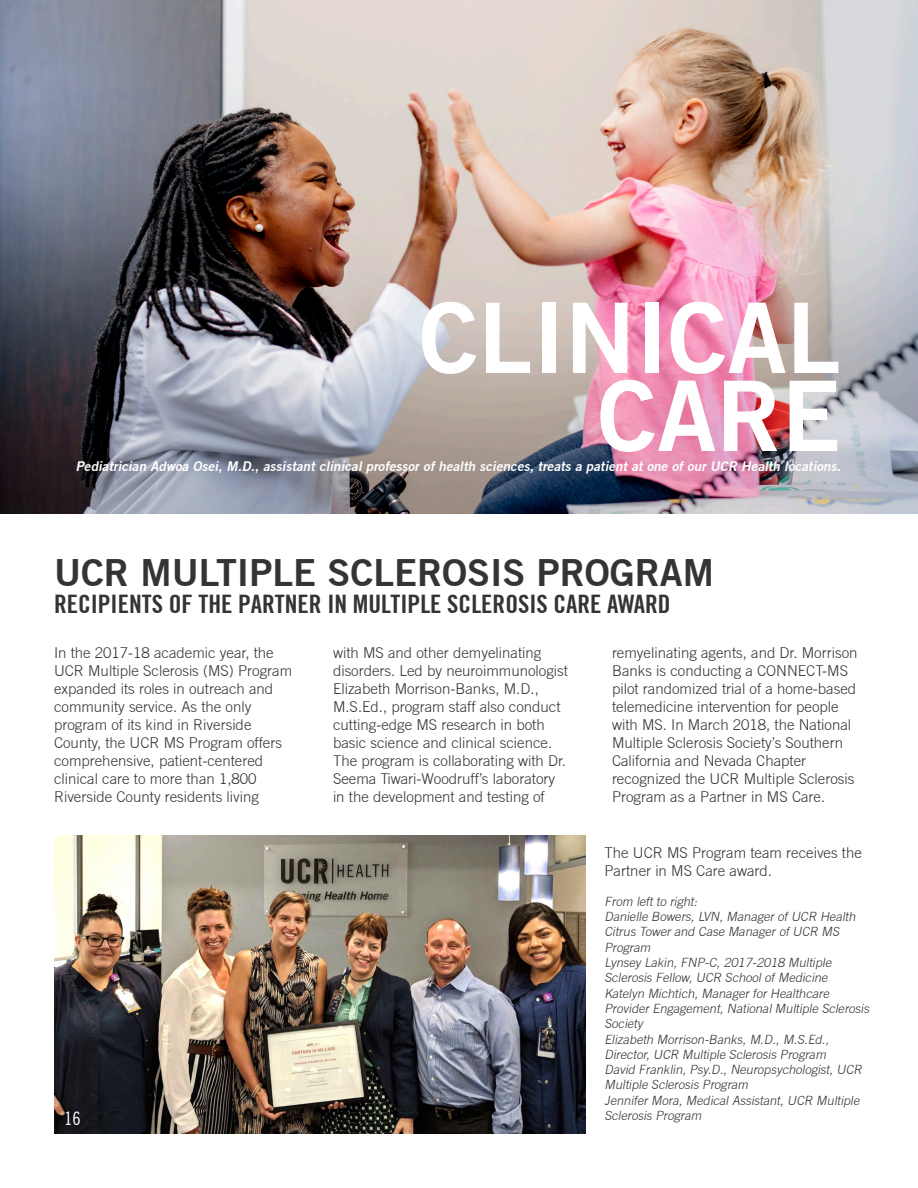
<style>
.page{position:relative;width:918px;height:1188px;background:#fff}
.page>*{position:absolute;margin:0;border:0;box-sizing:border-box;transform-origin:0 0}
.t1{font:700 97.35px "Trade Gothic No.2";color:#fff}
.t2{font:700 37.5px "Trade Gothic No.2";color:#333434}
.t3{font:700 condensed 25.5px "Trade Gothic No.20";color:#333434}
.t4{font:condensed 18.75px "Trade Gothic No.18";color:#fff}
.t5{font:300 15px/18px "Trade Gothic";color:#333434}
.t6{font:italic 700 13.5px "Trade Gothic No.2";color:#fff}
.t7{font:italic 300 12.75px/15.3px "Trade Gothic";color:#333434}
</style>
<div class="page">
<img style="left:54px;top:835px;width:531px;height:299px">
<img style="left:0;top:0;width:918px;height:514px">
<p class="t1" style="left:419px;top:278px;width:423px">CLINICAL</p>
<p class="t1" style="left:597px;top:356px;width:245px">CARE</p>
<p class="t6" style="left:76px;top:458px;width:770px">Pediatrician Adwoa Osei, M.D., assistant clinical professor of health sciences, treats a patient at one of our UCR Health locations.</p>
<p class="t2" style="left:54px;top:549px;width:662px">UCR MULTIPLE SCLEROSIS PROGRAM</p>
<p class="t3" style="left:54px;top:588px;width:618px">RECIPIENTS OF THE PARTNER IN MULTIPLE SCLEROSIS CARE AWARD</p>
<p class="t5" style="left:54px;top:643px;width:240px">In the 2017-18 academic year, the UCR Multiple Sclerosis (MS) Program expanded its roles in outreach and community service. As the only program of its kind in Riverside County, the UCR MS Program offers comprehensive, patient-centered clinical care to more than 1,800<br>Riverside County residents living</p>
<p class="t5" style="left:333px;top:643px;width:237px">with MS and other demyelinating disorders. Led by neuroimmunologist Elizabeth Morrison-Banks, M.D., M.S.Ed., program staff also conduct cutting-edge MS research in both basic science and clinical science.<br>The program is collaborating with Dr.<br>Seema Tiwari-Woodruff’s laboratory in the development and testing of</p>
<p class="t5" style="left:612px;top:643px;width:247px">remyelinating agents, and Dr. Morrison Banks is conducting a CONNECT-MS pilot randomized trial of a home-based telemedicine intervention for people with MS. In March 2018, the National Multiple Sclerosis Society’s Southern California and Nevada Chapter recognized the UCR Multiple Sclerosis Program as a Partner in MS Care.</p>
<p class="t4" style="left:64px;top:1107px;width:18px">16</p>
<p class="t5" style="left:604px;top:844px;width:259px">The UCR MS Program team receives the<br>Partner in MS Care award.</p>
<p class="t7" style="left:604px;top:894px;width:97px">From left to right:</p>
<p class="t7" style="left:604px;top:909px;width:255px">Danielle Bowers, LVN, Manager of UCR Health<br>Citrus Tower and Case Manager of UCR MS<br>Program</p>
<p class="t7" style="left:604px;top:955px;width:231px">Lynsey Lakin, FNP-C, 2017-2018 Multiple<br>Sclerosis Fellow, UCR School of Medicine</p>
<p class="t7" style="left:604px;top:985px;width:269px">Katelyn Michtich, Manager for Healthcare<br>Provider Engagement, National Multiple Sclerosis<br>Society</p>
<p class="t7" style="left:604px;top:1031px;width:229px">Elizabeth Morrison-Banks, M.D., M.S.Ed.,<br>Director, UCR Multiple Sclerosis Program</p>
<p class="t7" style="left:604px;top:1062px;width:262px">David Franklin, Psy.D., Neuropsychologist, UCR<br>Multiple Sclerosis Program</p>
<p class="t7" style="left:604px;top:1092px;width:259px">Jennifer Mora, Medical Assistant, UCR Multiple<br>Sclerosis Program</p>
</div>
